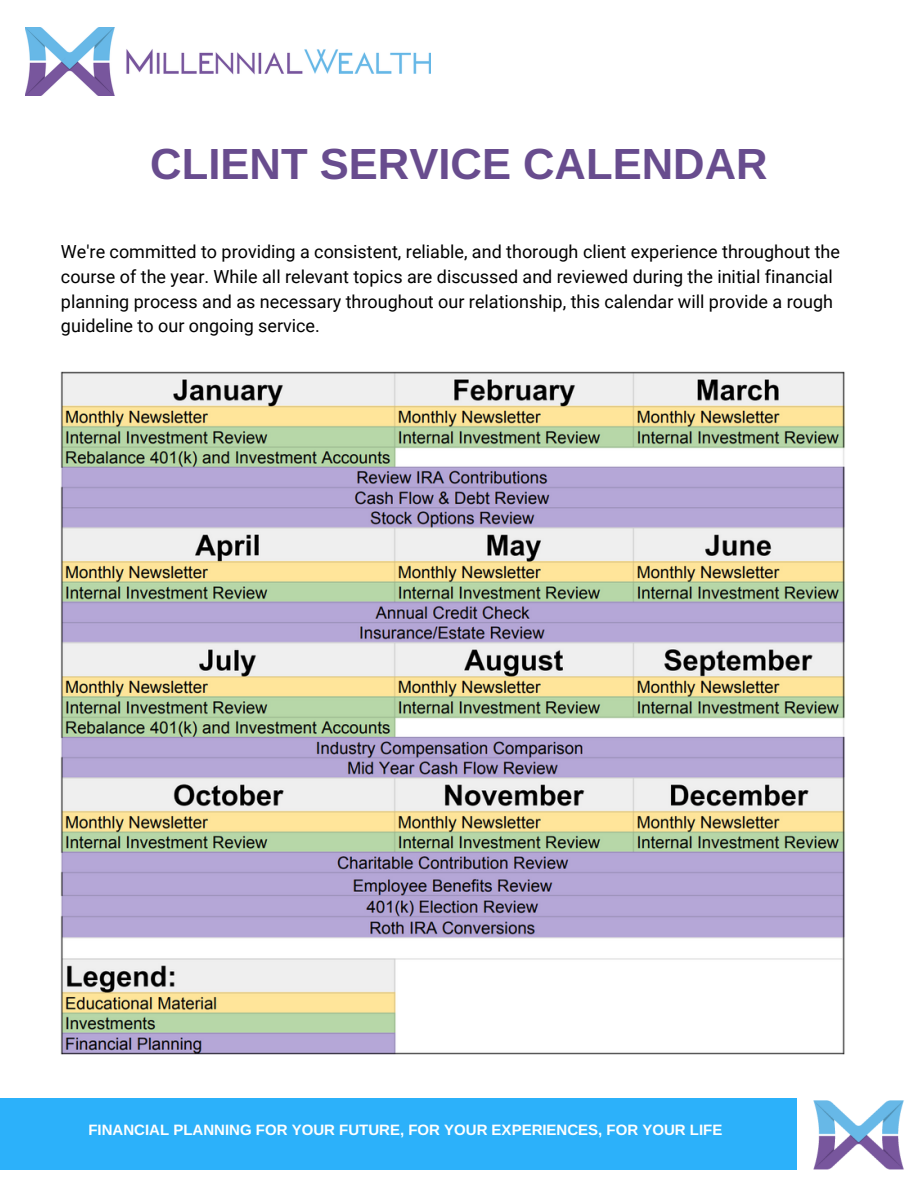
<style>
.page{position:relative;width:918px;height:1188px;background:#fff}
.page>*{position:absolute;margin:0;border:0;box-sizing:border-box;transform-origin:0 0}
.t1{font:700 43.65px "Arimo";color:#684c8e}
.t2{font:18px/24.8px "Roboto";color:#000}
.t3{font:700 15px "Arimo";color:#fff}
</style>
<div class="page">
<img style="left:26px;top:27px;width:404px;height:69px">
<div style="left:0;top:1098px;width:797px;height:72px;background:#2cb1fa"></div>
<img style="left:813px;top:1100px;width:91px;height:70px">
<img style="left:61px;top:372px;width:784px;height:683px">
<h1 class="t1" style="left:150px;top:139px;width:619px">CLIENT SERVICE CALENDAR</h1>
<p class="t2" style="left:61px;top:240px;width:781px">We're committed to providing a consistent, reliable, and thorough client experience throughout the course of the year. While all relevant topics are discussed and reviewed during the initial financial planning process and as necessary throughout our relationship, this calendar will provide a rough guideline to our ongoing service.</p>
<p class="t3" style="left:88px;top:1122px;width:635px">FINANCIAL PLANNING FOR YOUR FUTURE, FOR YOUR EXPERIENCES, FOR YOUR LIFE</p>
</div>
